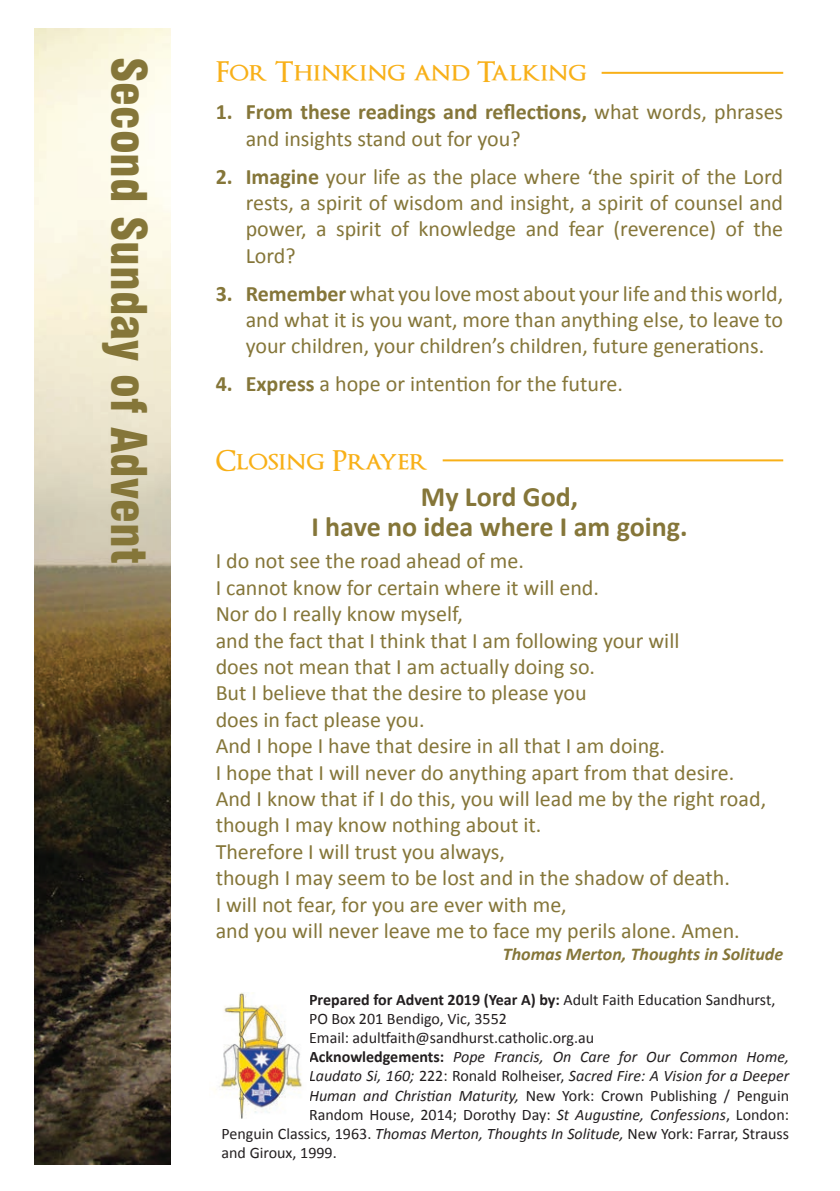
<style>
.page{position:relative;width:840px;height:1191px;background:#fff}
.page>*{position:absolute;margin:0;border:0;box-sizing:border-box;transform-origin:0 0}
.t1{font:900 condensed 48px "Swiss 721 BT";color:#857639}
.t2{font:700 28px/30px "Calibri";color:#857639;text-align:center}
.t3{font:600 28px "Optimus Princeps";color:#f8b018}
.t4{font:22px/26.4px "Calibri";color:#857639}
.t5{font:italic 700 18px "Calibri";color:#857639}
.t6{font:16px "Calibri";color:#231f20}
.t7{font:italic 16px "Calibri";color:#231f20}
.t8{font:700 16px "Calibri";color:#231f20}
.s1{font-weight:700}
.s2{font-weight:400}
.s3{font-weight:700;font-style:normal}
.s4{font-style:normal}
.s5{font-style:italic}
</style>
<div class="page">
<img style="left:34px;top:28px;width:136px;height:1136px">
<img style="left:219px;top:992px;width:83px;height:126px">
<hr style="left:601px;top:72px;width:181px;height:2px;background:#f8b018">
<hr style="left:442px;top:459px;width:340px;height:2px;background:#f8b018">
<h1 class="t1" style="left:157px;top:57px;width:508px;rotate:90deg">Second Sunday of Advent</h1>
<p class="t3" style="left:215px;top:57px;width:373px">For Thinking and Talking</p>
<p class="t4" style="left:245px;top:99px;width:538px;text-indent:-30px"><span class="s1">1. From these readings and reflections,</span> what words, phrases and insights stand out for you?</p>
<p class="t4" style="left:245px;top:163px;width:538px;text-align:justify;text-indent:-30px"><span class="s1">2. Imagine</span> your life as the place where ‘the spirit of the Lord rests, a spirit of wisdom and insight, a spirit of counsel and power, a spirit of knowledge and fear (reverence) of the Lord?</p>
<p class="t4" style="left:245px;top:280px;width:538px;text-align:justify;text-indent:-30px"><span class="s1">3. Remember</span> what you love most about your life and this world, and what it is you want, more than anything else, to leave to your children, your children’s children, future generations.</p>
<p class="t4" style="left:215px;top:371px;width:408px"><span class="s1">4. Express</span> a hope or intention for the future.</p>
<p class="t3" style="left:215px;top:445px;width:214px">Closing Prayer</p>
<p class="t2" style="left:311px;top:482px;width:377px">My Lord God,<br>I have no idea where I am going.</p>
<p class="t4" style="left:215px;top:548px;width:551px">I do not see the road ahead of me.<br>I cannot know for certain where it will end.<br>Nor do I really know myself,<br>and the fact that I think that I am following your will<br>does not mean that I am actually doing so.<br>But I believe that the desire to please you<br>does in fact please you.<br>And I hope I have that desire in all that I am doing.<br>I hope that I will never do anything apart from that desire.<br>And I know that if I do this, you will lead me by the right road, though I may know nothing about it.<br>Therefore I will trust you always,<br>though I may seem to be lost and in the shadow of death.<br>I will not fear, for you are ever with me,<br>and you will never leave me to face my perils alone. Amen.</p>
<p class="t5" style="left:502px;top:942px;width:282px">Thomas Merton, Thoughts in Solitude</p>
<p class="t8" style="left:309px;top:989px;width:467px">Prepared for Advent 2019 (Year A) by: <span class="s2">Adult Faith Education Sandhurst,</span></p>
<p class="t6" style="left:309px;top:1008px;width:199px">PO Box 201 Bendigo, Vic, 3552</p>
<p class="t6" style="left:309px;top:1027px;width:286px">Email: adultfaith@sandhurst.catholic.org.au</p>
<p class="t7" style="left:309px;top:1046px;width:481px"><span class="s3">Acknowledgements:</span> Pope Francis, On Care for Our Common Home,</p>
<p class="t7" style="left:309px;top:1065px;width:481px">Laudato Si, 160; <span class="s4">222: Ronald Rolheiser,</span> Sacred Fire: A Vision for a Deeper</p>
<p class="t6" style="left:309px;top:1085px;width:481px"><span class="s5">Human and Christian Maturity,</span> New York: Crown Publishing / Penguin</p>
<p class="t6" style="left:309px;top:1104px;width:481px">Random House, 2014; Dorothy Day: <span class="s5">St Augustine, Confessions</span>, London:</p>
<p class="t6" style="left:221px;top:1123px;width:568px">Penguin Classics, 1963. <span class="s5">Thomas Merton, Thoughts In Solitude,</span> New York: Farrar, Strauss</p>
<p class="t6" style="left:221px;top:1142px;width:117px">and Giroux, 1999.</p>
</div>
